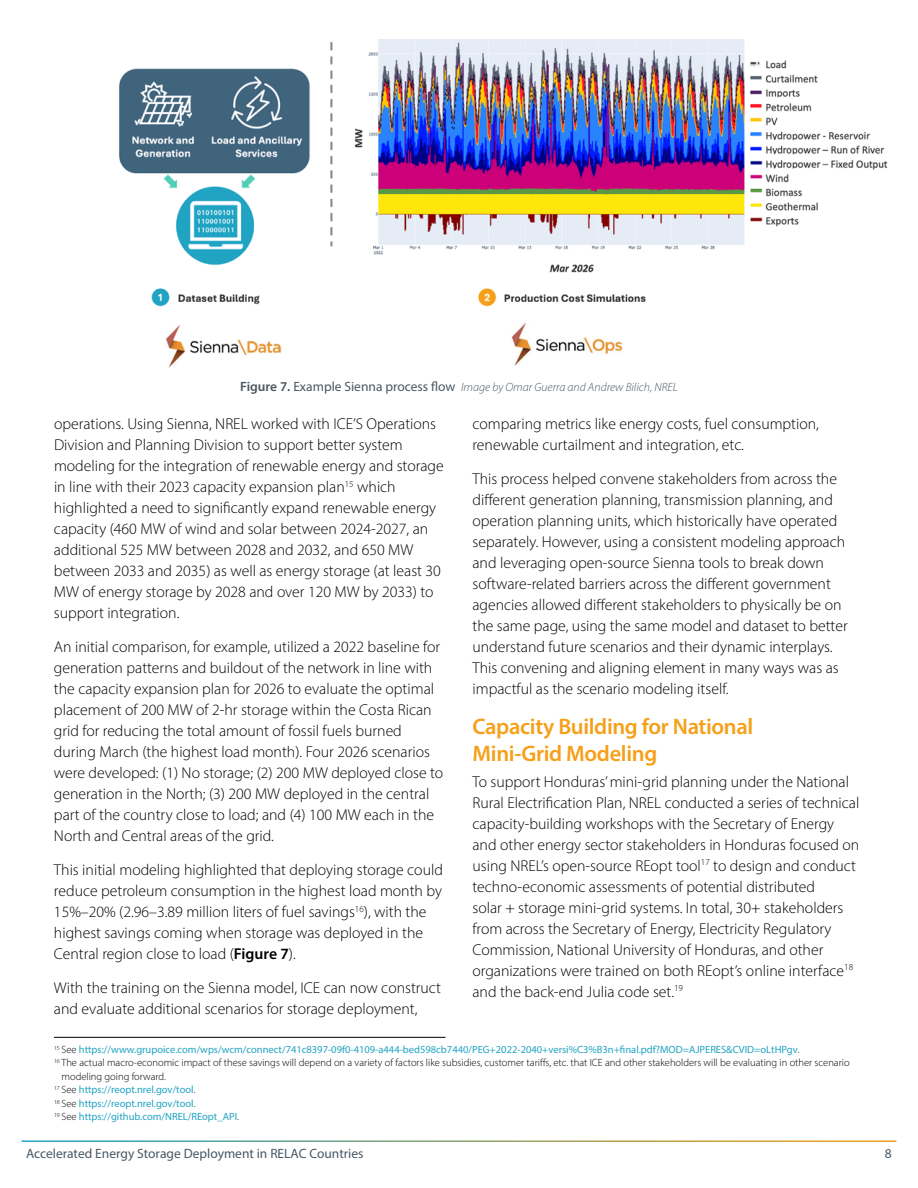
<style>
.page{position:relative;width:918px;height:1188px;background:#fff}
.page>*{position:absolute;margin:0;border:0;box-sizing:border-box;transform-origin:0 0}
.t1{font:600 22.5px/27px "Myriad Pro";letter-spacing:-.015em;color:#f6a01a}
.t2{font:300 15.75px/21px "Myriad Pro";color:#000}
.t3{font:13.5px "Myriad Pro";color:#485865}
.t4{font:italic 300 12px "Myriad Pro";color:#485865}
.t5{font:10.5px "Myriad Pro";color:#21a4c3}
.t6{font:300 10.5px "Myriad Pro";color:#000}
.s1{font-weight:600;font-style:normal;font-size:13.5px}
.s2{font-weight:400;font-style:normal;font-size:13.5px}
.s3{font-weight:600}
.s4{font-weight:300;color:#000}
</style>
<div class="page">
<hr style="left:54px;top:1037px;width:392px;height:1px;background:#000">
<img style="left:119px;top:39px;width:769px;height:329px">
<p class="t4" style="left:240px;top:379px;width:439px"><span class="s1">Figure 7.</span> <span class="s2">Example Sienna process flow</span> Image by Omar Guerra and Andrew Bilich, NREL</p>
<p class="t2" style="left:472px;top:414px;width:348px">comparing metrics like energy costs, fuel consumption, renewable curtailment and integration, etc.</p>
<p class="t2" style="left:472px;top:469px;width:377px">This process helped convene stakeholders from across the different generation planning, transmission planning, and operation planning units, which historically have operated separately. However, using a consistent modeling approach and leveraging open-source Sienna tools to break down software-related barriers across the different government agencies allowed different stakeholders to physically be on the same page, using the same model and dataset to better understand future scenarios and their dynamic interplays.<br>This convening and aligning element in many ways was as impactful as the scenario modeling itself.</p>
<h1 class="t1" style="left:472px;top:713px;width:282px">Capacity Building for National<br>Mini-Grid Modeling</h1>
<p class="t2" style="left:472px;top:771px;width:388px">To support Honduras’ mini-grid planning under the National Rural Electrification Plan, NREL conducted a series of technical capacity-building workshops with the Secretary of Energy and other energy sector stakeholders in Honduras focused on using NREL’s open-source REopt tool<sup>17</sup> to design and conduct techno-economic assessments of potential distributed<br>solar + storage mini-grid systems. In total, 30+ stakeholders from across the Secretary of Energy, Electricity Regulatory Commission, National University of Honduras, and other organizations were trained on both REopt’s online interface<sup>18 </sup>and the back-end Julia code set.<sup>19</sup></p>
<p class="t2" style="left:54px;top:414px;width:391px">operations. Using Sienna, NREL worked with ICE’S Operations Division and Planning Division to support better system modeling for the integration of renewable energy and storage in line with their 2023 capacity expansion plan<sup>15</sup> which highlighted a need to significantly expand renewable energy capacity (460 MW of wind and solar between 2024-2027, an additional 525 MW between 2028 and 2032, and 650 MW between 2033 and 2035) as well as energy storage (at least 30<br>MW of energy storage by 2028 and over 120 MW by 2033) to support integration.</p>
<p class="t2" style="left:54px;top:636px;width:391px">An initial comparison, for example, utilized a 2022 baseline for generation patterns and buildout of the network in line with the capacity expansion plan for 2026 to evaluate the optimal placement of 200 MW of 2-hr storage within the Costa Rican grid for reducing the total amount of fossil fuels burned during March (the highest load month). Four 2026 scenarios were developed: (1) No storage; (2) 200 MW deployed close to generation in the North; (3) 200 MW deployed in the central part of the country close to load; and (4) 100 MW each in the North and Central areas of the grid.</p>
<p class="t2" style="left:54px;top:859px;width:390px">This initial modeling highlighted that deploying storage could reduce petroleum consumption in the highest load month by 15%–20% (2.96–3.89 million liters of fuel savings<sup>16</sup>), with the highest savings coming when storage was deployed in the Central region close to load (<span class="s3">Figure 7</span>).</p>
<p class="t2" style="left:54px;top:977px;width:388px">With the training on the Sienna model, ICE can now construct and evaluate additional scenarios for storage deployment,</p>
<p class="t5" style="left:54px;top:1043px;width:747px"><sup>15</sup> <span class="s4">See</span> https://www.grupoice.com/wps/wcm/connect/741c8397-09f0-4109-a444-bed598cb7440/PEG+2022-2040+versi%C3%B3n+final.pdf?MOD=AJPERES&amp;CVID=oLtHPgv<span class="s4">.</span></p>
<p class="t6" style="left:54px;top:1057px;width:797px"><sup>16</sup> The actual macro-economic impact of these savings will depend on a variety of factors like subsidies, customer tariffs, etc. that ICE and other stakeholders will be evaluating in other scenario</p>
<p class="t6" style="left:62px;top:1070px;width:106px">modeling going forward.</p>
<p class="t5" style="left:54px;top:1084px;width:143px"><sup>17</sup> <span class="s4">See</span> https://reopt.nrel.gov/tool<span class="s4">.</span></p>
<p class="t5" style="left:54px;top:1097px;width:143px"><sup>18</sup> <span class="s4">See</span> https://reopt.nrel.gov/tool<span class="s4">.</span></p>
<p class="t5" style="left:54px;top:1111px;width:187px"><sup>19</sup> <span class="s4">See</span> https://github.com/NREL/REopt_API<span class="s4">.</span></p>
<p class="t3" style="left:26px;top:1145px;width:339px">Accelerated Energy Storage Deployment in RELAC Countries</p>
<p class="t3" style="left:885px;top:1145px;width:8px">8</p>
</div>
